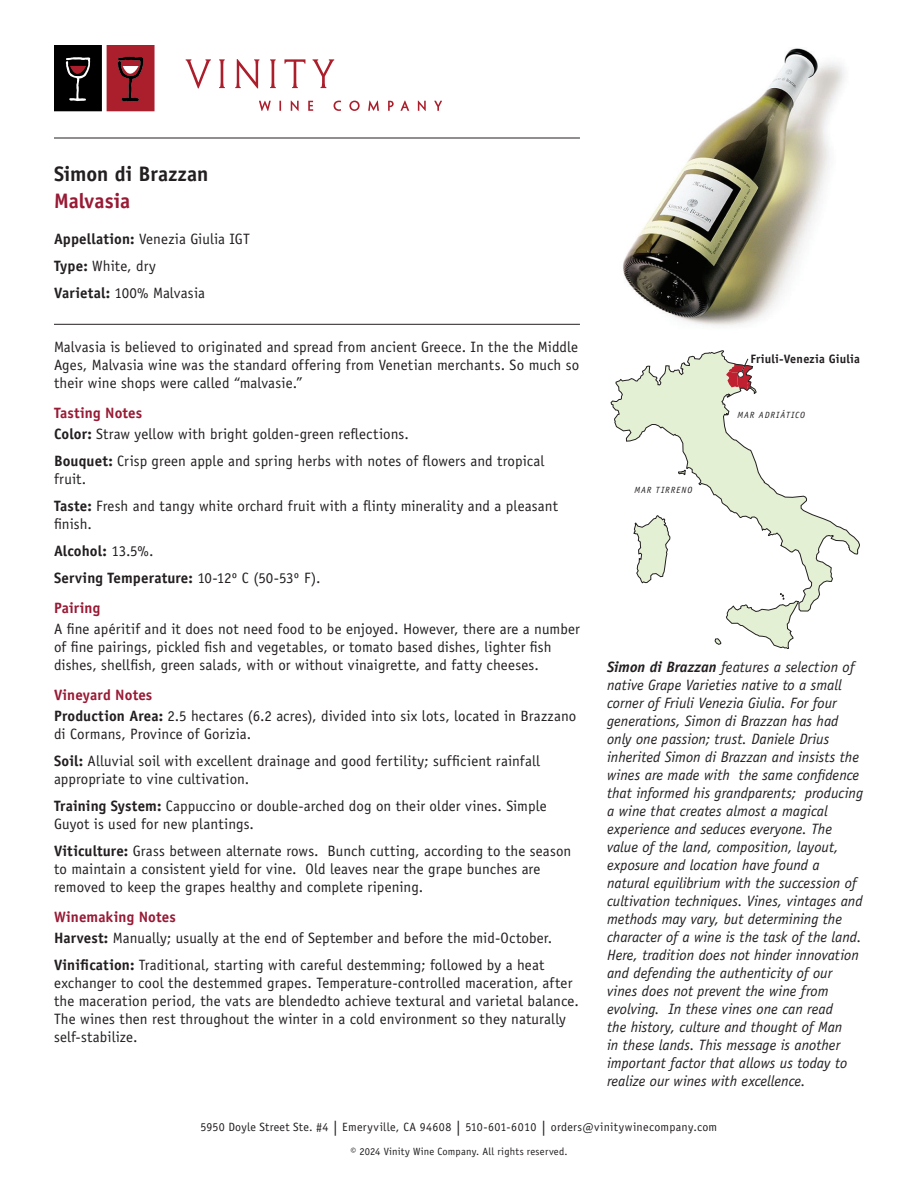
<style>
.page{position:relative;width:918px;height:1188px;background:#fff}
.page>*{position:absolute;margin:0;border:0;box-sizing:border-box;transform-origin:0 0}
.t1{font:700 21px "Officina Sans Std";color:#231f20}
.t2{font:700 21px "Officina Sans Std";letter-spacing:-.005em;color:#981a35}
.t3{font:15px/18px "Officina Sans Std";letter-spacing:.005em;color:#231f20}
.t4{font:italic 15px/18px "Officina Sans Std";color:#231f20}
.t5{font:700 15px/27px "Officina Sans Std";letter-spacing:.005em;color:#231f20}
.t6{font:700 15px "Officina Sans Std";letter-spacing:.005em;color:#981a35}
.t7{font:700 12.15px "Officina Sans Std";letter-spacing:.01em;color:#231f20}
.t8{font:12px "Officina Sans Std";letter-spacing:.025em;color:#231f20}
.t9{font:10.5px "Officina Sans Std";letter-spacing:.02em;color:#231f20}
.t10{font:italic 9px "Officina Sans Std";letter-spacing:.105em;color:#231f20}
.s1{font-weight:700}
.s2{font-weight:700;color:#981a35}
.s3{font-weight:400}
.s4{font-size:15px}
</style>
<div class="page">
<hr style="left:54px;top:324px;width:526px;height:1px;background:#231f20">
<img style="left:623px;top:48px;width:222px;height:278px">
<svg style="left:611px;top:351px;width:249px;height:298px"></svg>
<hr style="left:54px;top:138px;width:526px;height:1px;background:#231f20">
<svg style="left:54px;top:45px;width:101px;height:66px;background:#61262c"></svg>
<svg style="left:186px;top:59px;width:25px;height:29px"></svg>
<svg style="left:219px;top:59px;width:6px;height:29px"></svg>
<svg style="left:235px;top:59px;width:24px;height:29px"></svg>
<svg style="left:270px;top:59px;width:6px;height:29px"></svg>
<svg style="left:284px;top:59px;width:21px;height:29px"></svg>
<svg style="left:313px;top:59px;width:21px;height:29px"></svg>
<svg style="left:259px;top:101px;width:12px;height:10px"></svg>
<svg style="left:279px;top:101px;width:2px;height:10px"></svg>
<svg style="left:291px;top:101px;width:8px;height:10px"></svg>
<svg style="left:308px;top:101px;width:5px;height:10px"></svg>
<svg style="left:334px;top:101px;width:7px;height:10px"></svg>
<svg style="left:349px;top:101px;width:11px;height:10px"></svg>
<svg style="left:368px;top:101px;width:11px;height:10px"></svg>
<svg style="left:388px;top:101px;width:6px;height:10px"></svg>
<svg style="left:401px;top:101px;width:8px;height:10px"></svg>
<svg style="left:418px;top:101px;width:8px;height:10px"></svg>
<svg style="left:434px;top:101px;width:8px;height:10px"></svg>
<h1 class="t1" style="left:54px;top:160px;width:156px">Simon di Brazzan</h1>
<h1 class="t2" style="left:54px;top:187px;width:78px">Malvasia</h1>
<p class="t3" style="left:54px;top:225px;width:197px;line-height:27px"><span class="s1">Appellation:</span> Venezia Giulia IGT<br><span class="s1">Type:</span> White, dry<br><span class="s1">Varietal:</span> 100% Malvasia</p>
<p class="t3" style="left:54px;top:338px;width:527px;text-align:justify">Malvasia is believed to originated and spread from ancient Greece. In the the Middle Ages, Malvasia wine was the standard offering from Venetian merchants. So much so their wine shops were called “malvasie.”</p>
<p class="t3" style="left:54px;top:402px;width:356px;line-height:21px"><span class="s2">Tasting Notes<br></span><span class="s1">Color:</span> Straw yellow with bright golden-green reflections.</p>
<p class="t3" style="left:54px;top:452px;width:492px"><span class="s1">Bouquet:</span> Crisp green apple and spring herbs with notes of flowers and tropical fruit.</p>
<p class="t3" style="left:54px;top:497px;width:506px"><span class="s1">Taste:</span> Fresh and tangy white orchard fruit with a flinty minerality and a pleasant finish.</p>
<p class="t5" style="left:54px;top:537px;width:268px">Alcohol: <span class="s3">13.5%.<br></span>Serving Temperature: <span class="s3">10-12º C (50-53º F).</span></p>
<p class="t6" style="left:54px;top:598px;width:48px">Pairing</p>
<p class="t3" style="left:54px;top:620px;width:527px">A fine apéritif and it does not need food to be enjoyed. However, there are a number of fine pairings, pickled fish and vegetables, or tomato based dishes, lighter fish dishes, shellfish, green salads, with or without vinaigrette, and fatty cheeses.</p>
<p class="t3" style="left:54px;top:684px;width:524px;line-height:21px"><span class="s2">Vineyard Notes<br></span><span class="s1">Production Area:</span> 2.5 hectares (6.2 acres), divided into six lots, located in Brazzano</p>
<p class="t3" style="left:54px;top:720px;width:488px;line-height:27px">di Cormans, Province of Gorizia.<br><span class="s1">Soil:</span> Alluvial soil with excellent drainage and good fertility; sufficient rainfall</p>
<p class="t3" style="left:54px;top:765px;width:494px;line-height:27px">appropriate to vine cultivation.<br><span class="s1">Training System:</span> Cappuccino or double-arched dog on their older vines. Simple</p>
<p class="t3" style="left:54px;top:810px;width:519px;line-height:27px">Guyot is used for new plantings.<br><span class="s1">Viticulture:</span> Grass between alternate rows. Bunch cutting, according to the season</p>
<p class="t3" style="left:54px;top:860px;width:488px">to maintain a consistent yield for vine. Old leaves near the grape bunches are removed to keep the grapes healthy and complete ripening.</p>
<p class="t3" style="left:54px;top:906px;width:500px;line-height:21px"><span class="s2">Winemaking Notes<br></span><span class="s1">Harvest:</span> Manually; usually at the end of September and before the mid-October.</p>
<p class="t3" style="left:54px;top:956px;width:526px"><span class="s1">Vinification:</span> Traditional, starting with careful destemming; followed by a heat exchanger to cool the destemmed grapes. Temperature-controlled maceration, after the maceration period, the vats are blendedto achieve textural and varietal balance.<br>The wines then rest throughout the winter in a cold environment so they naturally self-stabilize.</p>
<p class="t7" style="left:750px;top:351px;width:111px">Friuli-Venezia Giulia</p>
<p class="t10" style="left:634px;top:484px;width:59px">MAR TIRRENO</p>
<p class="t10" style="left:737px;top:410px;width:69px">MAR ADRIÁTICO</p>
<p class="t4" style="left:607px;top:658px;width:257px"><span class="s1">Simon di Brazzan</span> features a selection of native Grape Varieties native to a small corner of Friuli Venezia Giulia. For four generations, Simon di Brazzan has had only one passion; trust. Daniele Drius inherited Simon di Brazzan and insists the wines are made with the same confidence that informed his grandparents; producing a wine that creates almost a magical experience and seduces everyone. The value of the land, composition, layout, exposure and location have found a natural equilibrium with the succession of cultivation techniques. Vines, vintages and methods may vary, but determining the character of a wine is the task of the land.<br>Here, tradition does not hinder innovation and defending the authenticity of our vines does not prevent the wine from evolving. In these vines one can read<br>the history, culture and thought of Man<br>in these lands. This message is another important factor that allows us today to realize our wines with excellence.</p>
<p class="t8" style="left:201px;top:1120px;width:518px">5950 Doyle Street Ste. #4 <span class="s4">|</span> Emeryville, CA 94608 <span class="s4">|</span> 510-601-6010 <span class="s4">|</span> orders@vinitywinecompany.com</p>
<p class="t9" style="left:350px;top:1145px;width:219px">© 2024 Vinity Wine Company. All rights reserved.</p>
</div>
